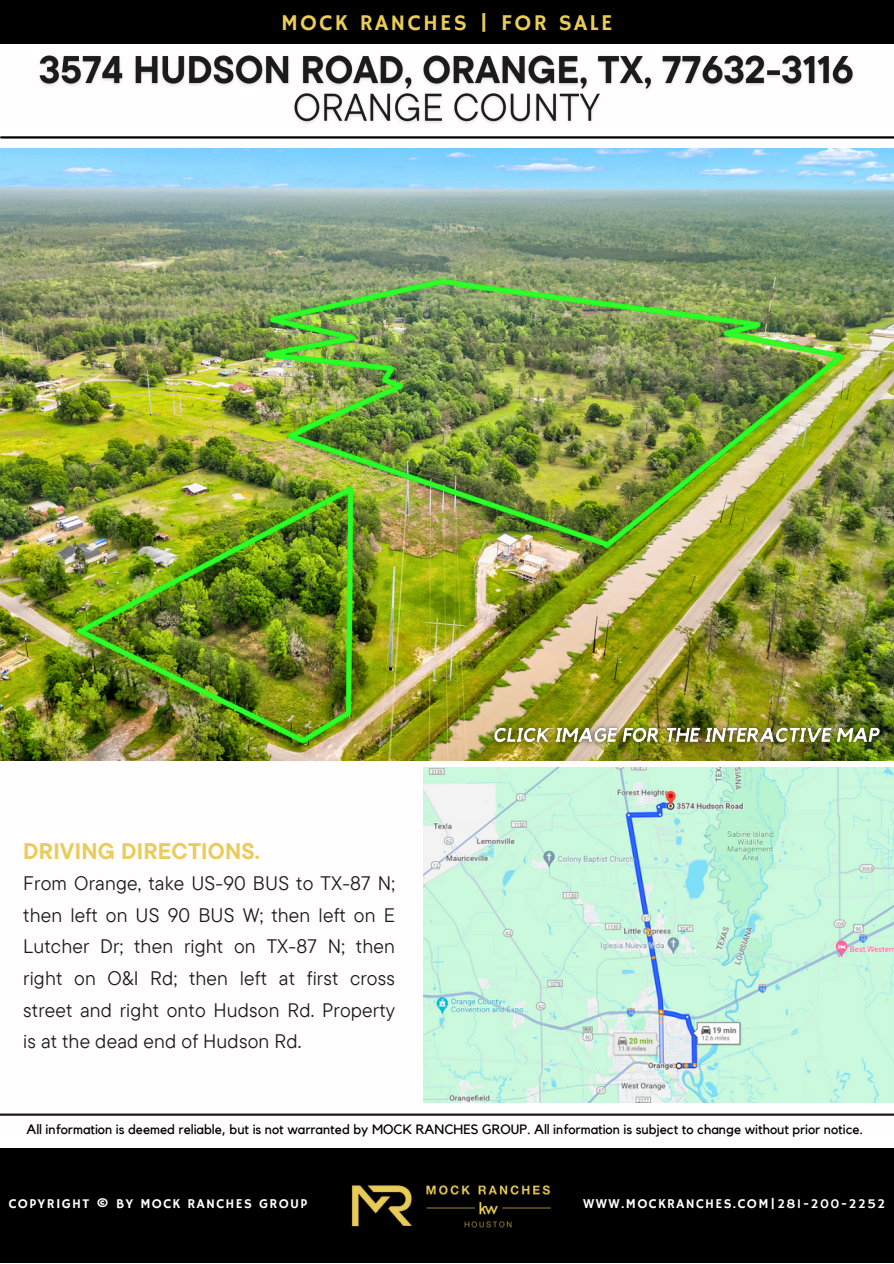
<style>
.page{position:relative;width:894px;height:1264px;background:#fff}
.page>*{position:absolute;margin:0;border:0;box-sizing:border-box;transform-origin:0 0}
.t1{font:22.5px "Hammersmith One";letter-spacing:.1em;color:#eacc59}
.t2{font:700 22.5px "TT Commons Pro";letter-spacing:.01em;color:#eacc59}
.t3{font:19.5px/31.5px "TT Commons Pro";letter-spacing:.01em;color:#1b1b1b;text-align:justify}
.t4{font:13.5px "Kollektif";color:#000}
.t5{font:13.5px "Hammersmith One";letter-spacing:.1em;color:#fff}
</style>
<div class="page">
<div style="left:0;top:0;width:893px;height:44px;background:#000"></div>
<div style="left:0;top:1148px;width:893px;height:115px;background:#000"></div>
<hr style="left:0;top:1113px;width:893px;height:2px;background:#1b1b1b">
<img style="left:423px;top:767px;width:470px;height:335px">
<img style="left:0;top:148px;width:893px;height:612px">
<hr style="left:1px;top:136px;width:892px;height:2px;background:#000">
<img style="left:351px;top:1185px;width:200px;height:43px">
<img style="left:485px;top:717px;width:404px;height:36px">
<img style="left:39px;top:55px;width:815px;height:69px">
<h4 class="t1" style="left:281px;top:9px;width:333px">MOCK RANCHES | FOR SALE</h4>
<h5 class="t2" style="left:23px;top:836px;width:238px">DRIVING DIRECTIONS.</h5>
<p class="t3" style="left:23px;top:867px;width:373px">From Orange, take US-90 BUS to TX-87 N; then left on US 90 BUS W; then left on E Lutcher Dr; then right on TX-87 N; then right on O&amp;I Rd; then left at first cross street and right onto Hudson Rd. Property is at the dead end of Hudson Rd.</p>
<h5 class="t4" style="left:26px;top:1122px;width:837px">All information is deemed reliable, but is not warranted by MOCK RANCHES GROUP. All information is subject to change without prior notice.</h5>
<p class="t5" style="left:9px;top:1195px;width:300px">COPYRIGHT © BY MOCK RANCHES GROUP</p>
<p class="t5" style="left:583px;top:1195px;width:303px">WWW.MOCKRANCHES.COM|281-200-2252</p>
</div>
